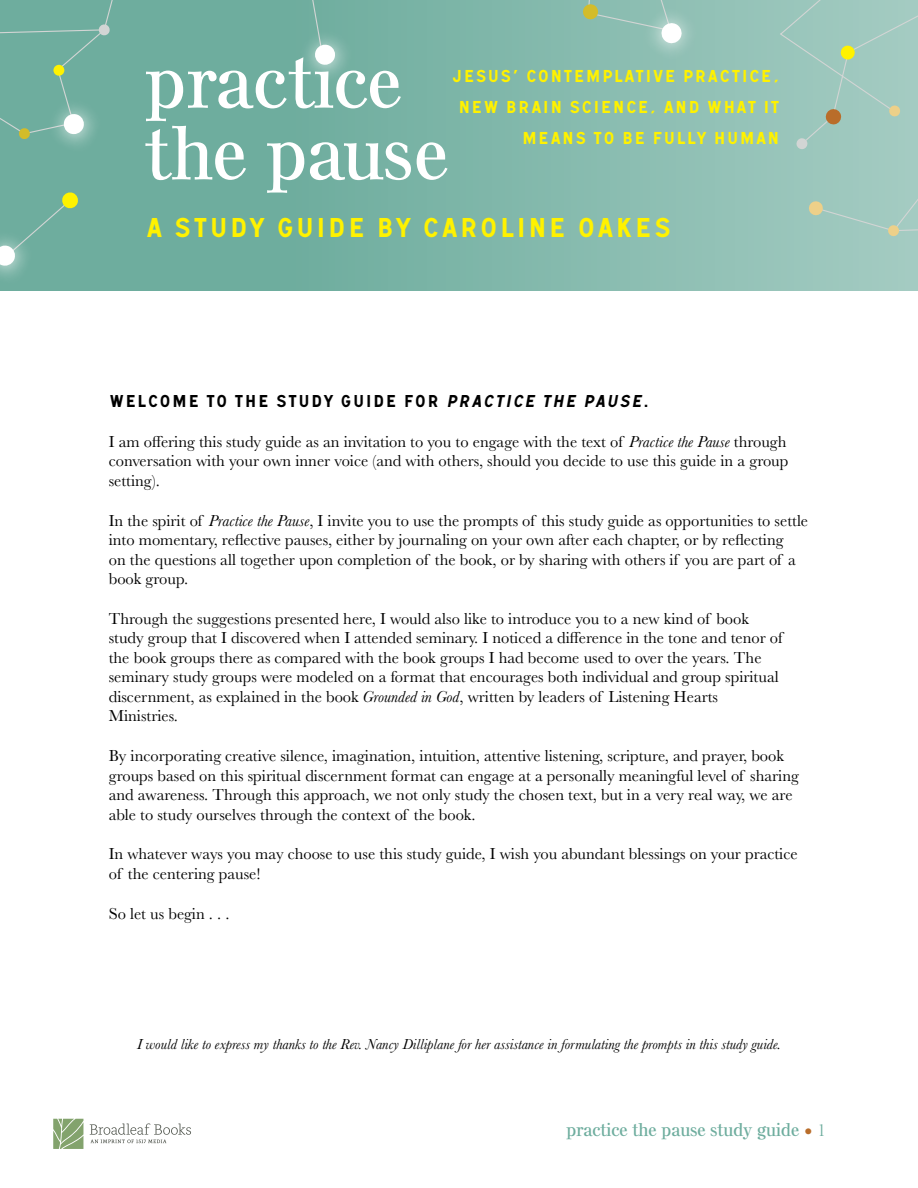
<style>
.page{position:relative;width:918px;height:1188px;background:#fff}
.page>*{position:absolute;margin:0;border:0;box-sizing:border-box;transform-origin:0 0}
.t1{font:600 74.25px/71.7px "Else NPL Std";letter-spacing:.01em;color:#fff}
.t2{font:28.5px "Signal No 1 D";color:#fff200}
.t3{font:18px/30.8px "Signal No 1 D";color:#fff200;text-align:right}
.t4{font:18px "Signal No 1 D";color:#000}
.t5{font:600 18px "Else NPL Std";color:#6ead9e}
.t6{font:16.5px/19.5px "Baskerville";color:#000}
.t7{font:italic 15px "Baskerville";color:#000}
.s1{font-style:italic}
.s2{font-family:"Baskerville";font-weight:400;font-size:24px;color:#b96d2a}
.s3{font-family:"Baskerville";font-weight:400}
</style>
<div class="page">
<svg style="left:53px;top:1119px;width:30px;height:30px"></svg>
<svg style="left:90px;top:1123px;width:101px;height:20px"></svg>
<svg style="left:110px;top:0;width:808px;height:291px;background:#81b8ab"></svg>
<div style="left:779px;top:0;width:139px;height:237px;background:#9fc8be"></div>
<svg style="left:0;top:0;width:449px;height:135px;background:#71ae9f"></svg>
<svg style="left:98px;top:24px;width:12px;height:12px"></svg>
<svg style="left:289px;top:18px;width:73px;height:73px;background:#7eb5a8"></svg>
<svg style="left:0;top:63px;width:110px;height:228px;background:#75b09f"></svg>
<svg style="left:582px;top:0;width:128px;height:72px;background:#94c1b4"></svg>
<h1 class="t1" style="left:145px;top:46px;width:303px">practice the pause</h1>
<p class="t3" style="left:453px;top:61px;width:329px">JESUS’ CONTEMPLATIVE PRACTICE,<br>NEW BRAIN SCIENCE, AND WHAT IT<br>MEANS TO BE FULLY HUMAN</p>
<h2 class="t2" style="left:145px;top:212px;width:528px">A STUDY GUIDE BY CAROLINE OAKES</h2>
<p class="t4" style="left:109px;top:391px;width:542px">WELCOME TO THE STUDY GUIDE FOR <span class="s1">PRACTICE THE PAUSE</span>.</p>
<p class="t6" style="left:109px;top:432px;width:681px">I am offering this study guide as an invitation to you to engage with the text of <span class="s1">Practice the Pause</span> through conversation with your own inner voice (and with others, should you decide to use this guide in a group setting).</p>
<p class="t6" style="left:109px;top:511px;width:701px">In the spirit of <span class="s1">Practice the Pause</span>, I invite you to use the prompts of this study guide as opportunities to settle into momentary, reflective pauses, either by journaling on your own after each chapter, or by reflecting<br>on the questions all together upon completion of the book, or by sharing with others if you are part of a book group.</p>
<p class="t6" style="left:109px;top:609px;width:675px">Through the suggestions presented here, I would also like to introduce you to a new kind of book study group that I discovered when I attended seminary. I noticed a difference in the tone and tenor of the book groups there as compared with the book groups I had become used to over the years. The seminary study groups were modeled on a format that encourages both individual and group spiritual discernment, as explained in the book <span class="s1">Grounded in God</span>, written by leaders of Listening Hearts Ministries.</p>
<p class="t6" style="left:109px;top:746px;width:692px">By incorporating creative silence, imagination, intuition, attentive listening, scripture, and prayer, book groups based on this spiritual discernment format can engage at a personally meaningful level of sharing and awareness. Through this approach, we not only study the chosen text, but in a very real way, we are able to study ourselves through the context of the book.</p>
<p class="t6" style="left:109px;top:845px;width:690px">In whatever ways you may choose to use this study guide, I wish you abundant blessings on your practice of the centering pause!</p>
<p class="t6" style="left:109px;top:904px;width:122px">So let us begin . . .</p>
<p class="t7" style="left:137px;top:1034px;width:645px">I would like to express my thanks to the Rev. Nancy Dilliplane for her assistance in formulating the prompts in this study guide.</p>
<p class="t5" style="left:567px;top:1119px;width:261px">practice the pause study guide <span class="s2">•</span> <span class="s3">1</span></p>
</div>
